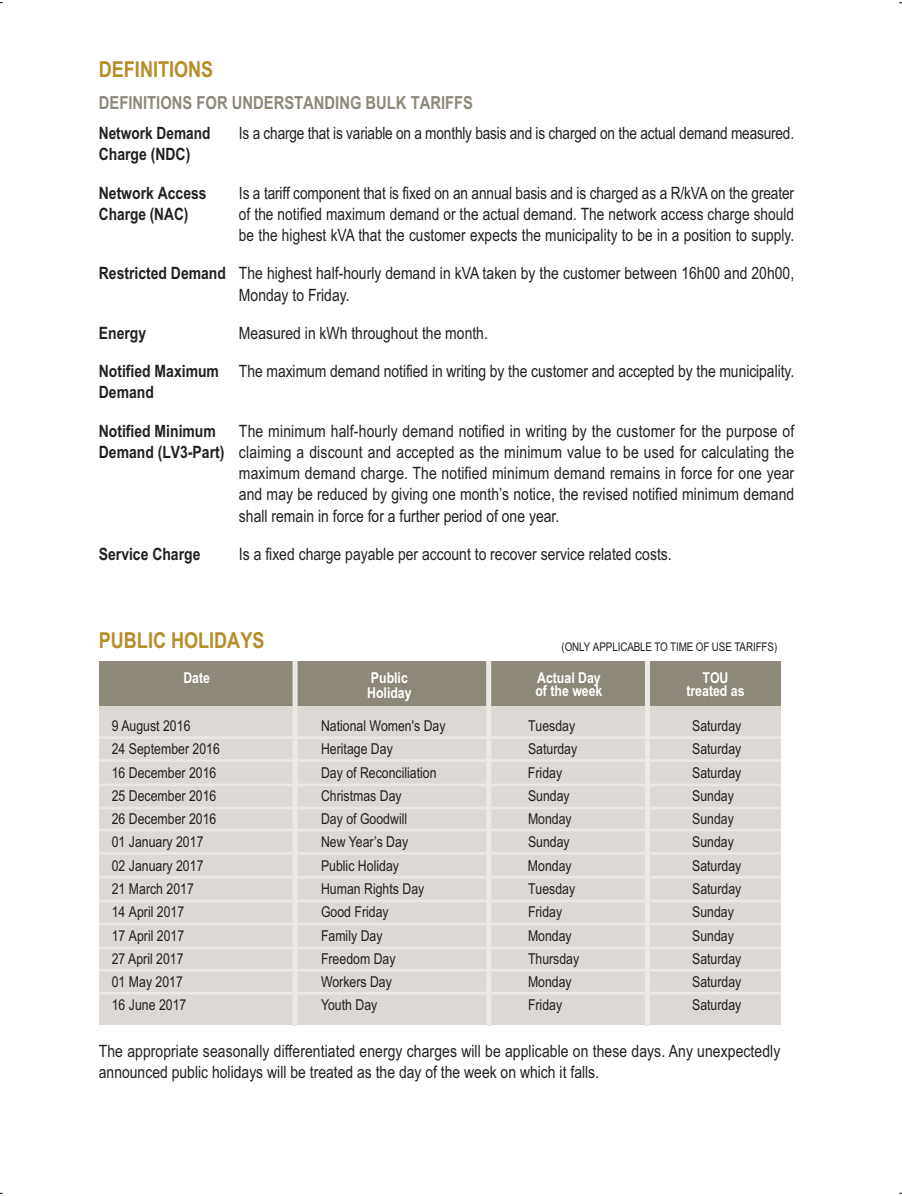
<style>
.page{position:relative;width:902px;height:1196px;background:#fff}
.page>*{position:absolute;margin:0;border:0;box-sizing:border-box;transform-origin:0 0}
.t1{font:700 22px "Arial Narrow";color:#b68d28}
.t2{font:700 18px "Arial Narrow";color:#8d887a}
.t3{font:17px/21.2px "Arial Narrow";letter-spacing:.005em;color:#231f20}
.t4{font:700 17px "Arial Narrow";color:#231f20}
.t5{font:15px "Arial Narrow";color:#231f20}
.t6{font:700 15px/13.8px "Arial Narrow";color:#fff}
.t7{font:12px "Arial Narrow";letter-spacing:-.01em;color:#231f20}
.s1{font-weight:700}
</style>
<div class="page">
<div style="left:99px;top:661px;width:681px;height:364px;background:#ddd8d3"></div>
<hr style="left:99px;top:736px;width:681px;height:3px;background:#e9e8e4">
<hr style="left:99px;top:759px;width:681px;height:3px;background:#e9e8e4">
<hr style="left:99px;top:784px;width:681px;height:2px;background:#e9e8e4">
<hr style="left:99px;top:807px;width:681px;height:2px;background:#e9e8e4">
<hr style="left:99px;top:829px;width:681px;height:2px;background:#e9e8e4">
<hr style="left:99px;top:852px;width:681px;height:3px;background:#e9e8e4">
<hr style="left:99px;top:876px;width:681px;height:3px;background:#e9e8e4">
<hr style="left:99px;top:900px;width:681px;height:2px;background:#e9e8e4">
<hr style="left:99px;top:923px;width:681px;height:2px;background:#e9e8e4">
<hr style="left:99px;top:946px;width:681px;height:3px;background:#e9e8e4">
<hr style="left:99px;top:969px;width:681px;height:3px;background:#e9e8e4">
<hr style="left:99px;top:992px;width:681px;height:3px;background:#e9e8e4">
<div style="left:99px;top:662px;width:681px;height:44px;background:#8d887a"></div>
<div style="left:292px;top:661px;width:5px;height:364px;background:#e9e8e4"></div>
<div style="left:486px;top:661px;width:5px;height:364px;background:#e9e8e4"></div>
<div style="left:644px;top:661px;width:5px;height:364px;background:#e9e8e4"></div>
<p class="t1" style="left:99px;top:61px;width:116px">DEFINITIONS</p>
<p class="t2" style="left:99px;top:96px;width:375px">DEFINITIONS FOR UNDERSTANDING BULK TARIFFS</p>
<p class="t4" style="left:99px;top:127px;width:113px">Network Demand</p>
<p class="t3" style="left:239px;top:124px;width:556px">Is a charge that is variable on a monthly basis and is charged on the actual demand measured.</p>
<p class="t4" style="left:99px;top:148px;width:93px">Charge (NDC)</p>
<p class="t4" style="left:99px;top:186px;width:109px">Network Access</p>
<p class="t3" style="left:239px;top:184px;width:556px">Is a tariff component that is fixed on an annual basis and is charged as a R/kVA on the greater</p>
<p class="t4" style="left:99px;top:208px;width:91px">Charge (NAC)</p>
<p class="t3" style="left:239px;top:205px;width:556px">of the notified maximum demand or the actual demand. The network access charge should be the highest kVA that the customer expects the municipality to be in a position to supply.</p>
<p class="t3" style="left:239px;top:264px;width:556px;text-indent:-140px"><span class="s1">Restricted Demand</span> The highest half-hourly demand in kVA taken by the customer between 16h00 and 20h00,<br>Monday to Friday.</p>
<p class="t4" style="left:99px;top:327px;width:49px">Energy</p>
<p class="t3" style="left:239px;top:324px;width:250px">Measured in kWh throughout the month.</p>
<p class="t3" style="left:99px;top:362px;width:696px"><span class="s1">Notified Maximum</span> The maximum demand notified in writing by the customer and accepted by the municipality.<br><span class="s1">Demand</span></p>
<p class="t4" style="left:99px;top:424px;width:118px">Notified Minimum</p>
<p class="t3" style="left:239px;top:422px;width:556px">The minimum half-hourly demand notified in writing by the customer for the purpose of</p>
<p class="t3" style="left:99px;top:443px;width:696px"><span class="s1">Demand (LV3-Part)</span> claiming a discount and accepted as the minimum value to be used for calculating the</p>
<p class="t3" style="left:239px;top:464px;width:556px">maximum demand charge. The notified minimum demand remains in force for one year</p>
<p class="t3" style="left:239px;top:485px;width:556px">and may be reduced by giving one month’s notice, the revised notified minimum demand</p>
<p class="t3" style="left:239px;top:507px;width:322px">shall remain in force for a further period of one year.</p>
<p class="t4" style="left:99px;top:548px;width:103px">Service Charge</p>
<p class="t3" style="left:239px;top:545px;width:434px">Is a fixed charge payable per account to recover service related costs.</p>
<p class="t1" style="left:99px;top:632px;width:167px">PUBLIC HOLIDAYS</p>
<p class="t7" style="left:561px;top:643px;width:217px">(ONLY APPLICABLE TO TIME OF USE TARIFFS)</p>
<p class="t6" style="left:183px;top:672px;width:28px">Date</p>
<p class="t6" style="left:367px;top:671px;width:46px;line-height:15.4px">Public<br>Holiday</p>
<p class="t6" style="left:535px;top:672px;width:68px">Actual Day of the week</p>
<p class="t6" style="left:686px;top:672px;width:60px;text-align:center">TOU treated as</p>
<p class="t5" style="left:112px;top:720px;width:80px">9 August 2016</p>
<p class="t5" style="left:321px;top:720px;width:126px">National Women's Day</p>
<p class="t5" style="left:527px;top:720px;width:49px">Tuesday</p>
<p class="t5" style="left:691px;top:720px;width:51px">Saturday</p>
<p class="t5" style="left:112px;top:744px;width:110px">24 September 2016</p>
<p class="t5" style="left:321px;top:744px;width:73px">Heritage Day</p>
<p class="t5" style="left:528px;top:744px;width:51px">Saturday</p>
<p class="t5" style="left:691px;top:744px;width:51px">Saturday</p>
<p class="t5" style="left:112px;top:767px;width:106px">16 December 2016</p>
<p class="t5" style="left:321px;top:767px;width:117px">Day of Reconciliation</p>
<p class="t5" style="left:527px;top:767px;width:36px">Friday</p>
<p class="t5" style="left:691px;top:767px;width:51px">Saturday</p>
<p class="t5" style="left:112px;top:790px;width:106px">25 December 2016</p>
<p class="t5" style="left:321px;top:790px;width:82px">Christmas Day</p>
<p class="t5" style="left:528px;top:790px;width:43px">Sunday</p>
<p class="t5" style="left:691px;top:790px;width:43px">Sunday</p>
<p class="t5" style="left:112px;top:813px;width:106px">26 December 2016</p>
<p class="t5" style="left:321px;top:813px;width:88px">Day of Goodwill</p>
<p class="t5" style="left:527px;top:813px;width:45px">Monday</p>
<p class="t5" style="left:691px;top:813px;width:43px">Sunday</p>
<p class="t5" style="left:112px;top:837px;width:93px">01 January 2017</p>
<p class="t5" style="left:321px;top:837px;width:89px">New Year’s Day</p>
<p class="t5" style="left:528px;top:837px;width:43px">Sunday</p>
<p class="t5" style="left:691px;top:837px;width:43px">Sunday</p>
<p class="t5" style="left:112px;top:860px;width:93px">02 January 2017</p>
<p class="t5" style="left:321px;top:860px;width:79px">Public Holiday</p>
<p class="t5" style="left:527px;top:860px;width:45px">Monday</p>
<p class="t5" style="left:691px;top:860px;width:51px">Saturday</p>
<p class="t5" style="left:112px;top:883px;width:84px">21 March 2017</p>
<p class="t5" style="left:321px;top:883px;width:105px">Human Rights Day</p>
<p class="t5" style="left:528px;top:883px;width:49px">Tuesday</p>
<p class="t5" style="left:691px;top:883px;width:51px">Saturday</p>
<p class="t5" style="left:112px;top:906px;width:74px">14 April 2017</p>
<p class="t5" style="left:321px;top:906px;width:69px">Good Friday</p>
<p class="t5" style="left:527px;top:906px;width:36px">Friday</p>
<p class="t5" style="left:691px;top:906px;width:43px">Sunday</p>
<p class="t5" style="left:112px;top:930px;width:74px">17 April 2017</p>
<p class="t5" style="left:321px;top:930px;width:63px">Family Day</p>
<p class="t5" style="left:528px;top:930px;width:45px">Monday</p>
<p class="t5" style="left:691px;top:930px;width:43px">Sunday</p>
<p class="t5" style="left:112px;top:953px;width:73px">27 April 2017</p>
<p class="t5" style="left:321px;top:953px;width:76px">Freedom Day</p>
<p class="t5" style="left:528px;top:953px;width:53px">Thursday</p>
<p class="t5" style="left:691px;top:953px;width:51px">Saturday</p>
<p class="t5" style="left:112px;top:976px;width:73px">01 May 2017</p>
<p class="t5" style="left:321px;top:976px;width:72px">Workers Day</p>
<p class="t5" style="left:528px;top:976px;width:45px">Monday</p>
<p class="t5" style="left:691px;top:976px;width:51px">Saturday</p>
<p class="t5" style="left:112px;top:999px;width:76px">16 June 2017</p>
<p class="t5" style="left:321px;top:999px;width:58px">Youth Day</p>
<p class="t5" style="left:528px;top:999px;width:36px">Friday</p>
<p class="t5" style="left:691px;top:999px;width:51px">Saturday</p>
<p class="t3" style="left:99px;top:1042px;width:682px">The appropriate seasonally differentiated energy charges will be applicable on these days. Any unexpectedly announced public holidays will be treated as the day of the week on which it falls.</p>
</div>
